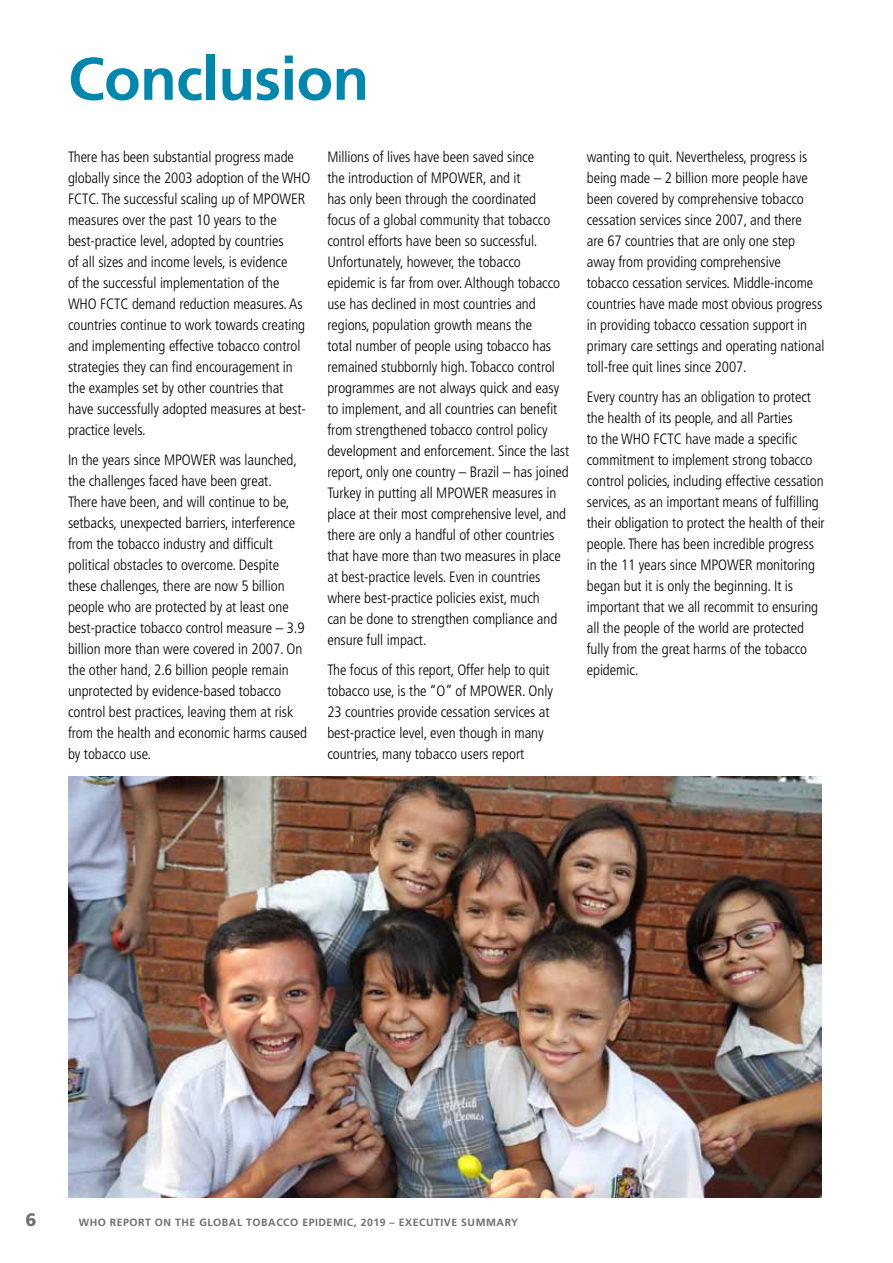
<style>
.page{position:relative;width:893px;height:1263px;background:#fff}
.page>*{position:absolute;margin:0;border:0;box-sizing:border-box;transform-origin:0 0}
.t1{font:700 60px "Frutiger LT Std";letter-spacing:-.01em;color:#0087ae}
.t2{font:900 18px "Frutiger LT Std";color:#706f6f}
.t3{font:300 condensed 15px/21px "Frutiger LT Std";letter-spacing:-.005em;color:#000}
.t4{font:700 10.5px "Frutiger LT Std";letter-spacing:.05em;color:#706f6f}
</style>
<div class="page">
<img style="left:68px;top:777px;width:754px;height:420px">
<h1 class="t1" style="left:68px;top:44px;width:303px">Conclusion</h1>
<p class="t3" style="left:68px;top:147px;width:244px">There has been substantial progress made globally since the 2003 adoption of the WHO FCTC. The successful scaling up of MPOWER measures over the past 10 years to the best-practice level, adopted by countries<br>of all sizes and income levels, is evidence<br>of the successful implementation of the WHO FCTC demand reduction measures. As countries continue to work towards creating and implementing effective tobacco control strategies they can find encouragement in the examples set by other countries that have successfully adopted measures at best&shy;practice levels.</p>
<p class="t3" style="left:68px;top:449px;width:240px">In the years since MPOWER was launched, the challenges faced have been great.<br>There have been, and will continue to be, setbacks, unexpected barriers, interference from the tobacco industry and difficult political obstacles to overcome. Despite these challenges, there are now 5 billion people who are protected by at least one best-practice tobacco control measure – 3.9 billion more than were covered in 2007. On the other hand, 2.6 billion people remain unprotected by evidence-based tobacco control best practices, leaving them at risk from the health and economic harms caused by tobacco use.</p>
<p class="t3" style="left:327px;top:147px;width:243px">Millions of lives have been saved since<br>the introduction of MPOWER, and it<br>has only been through the coordinated<br>focus of a global community that tobacco control efforts have been so successful.<br>Unfortunately, however, the tobacco epidemic is far from over. Although tobacco use has declined in most countries and regions, population growth means the<br>total number of people using tobacco has remained stubbornly high. Tobacco control programmes are not always quick and easy to implement, and all countries can benefit from strengthened tobacco control policy development and enforcement. Since the last report, only one country – Brazil – has joined Turkey in putting all MPOWER measures in place at their most comprehensive level, and there are only a handful of other countries that have more than two measures in place at best-practice levels. Even in countries where best-practice policies exist, much<br>can be done to strengthen compliance and ensure full impact.</p>
<p class="t3" style="left:327px;top:659px;width:227px">The focus of this report, Offer help to quit tobacco use, is the “O” of MPOWER. Only 23 countries provide cessation services at best-practice level, even though in many countries, many tobacco users report</p>
<p class="t3" style="left:587px;top:147px;width:239px">wanting to quit. Nevertheless, progress is being made – 2 billion more people have been covered by comprehensive tobacco cessation services since 2007, and there<br>are 67 countries that are only one step away from providing comprehensive tobacco cessation services. Middle-income countries have made most obvious progress in providing tobacco cessation support in primary care settings and operating national toll-free quit lines since 2007.</p>
<p class="t3" style="left:587px;top:386px;width:239px">Every country has an obligation to protect the health of its people, and all Parties<br>to the WHO FCTC have made a specific commitment to implement strong tobacco control policies, including effective cessation services, as an important means of fulfilling their obligation to protect the health of their people. There has been incredible progress in the 11 years since MPOWER monitoring began but it is only the beginning. It is important that we all recommit to ensuring all the people of the world are protected fully from the great harms of the tobacco epidemic.</p>
<p class="t2" style="left:26px;top:1208px;width:13px">6</p>
<p class="t4" style="left:79px;top:1216px;width:441px">WHO REPORT ON THE GLOBAL TOBACCO EPIDEMIC, 2019 – EXECUTIVE SUMMARY</p>
</div>
